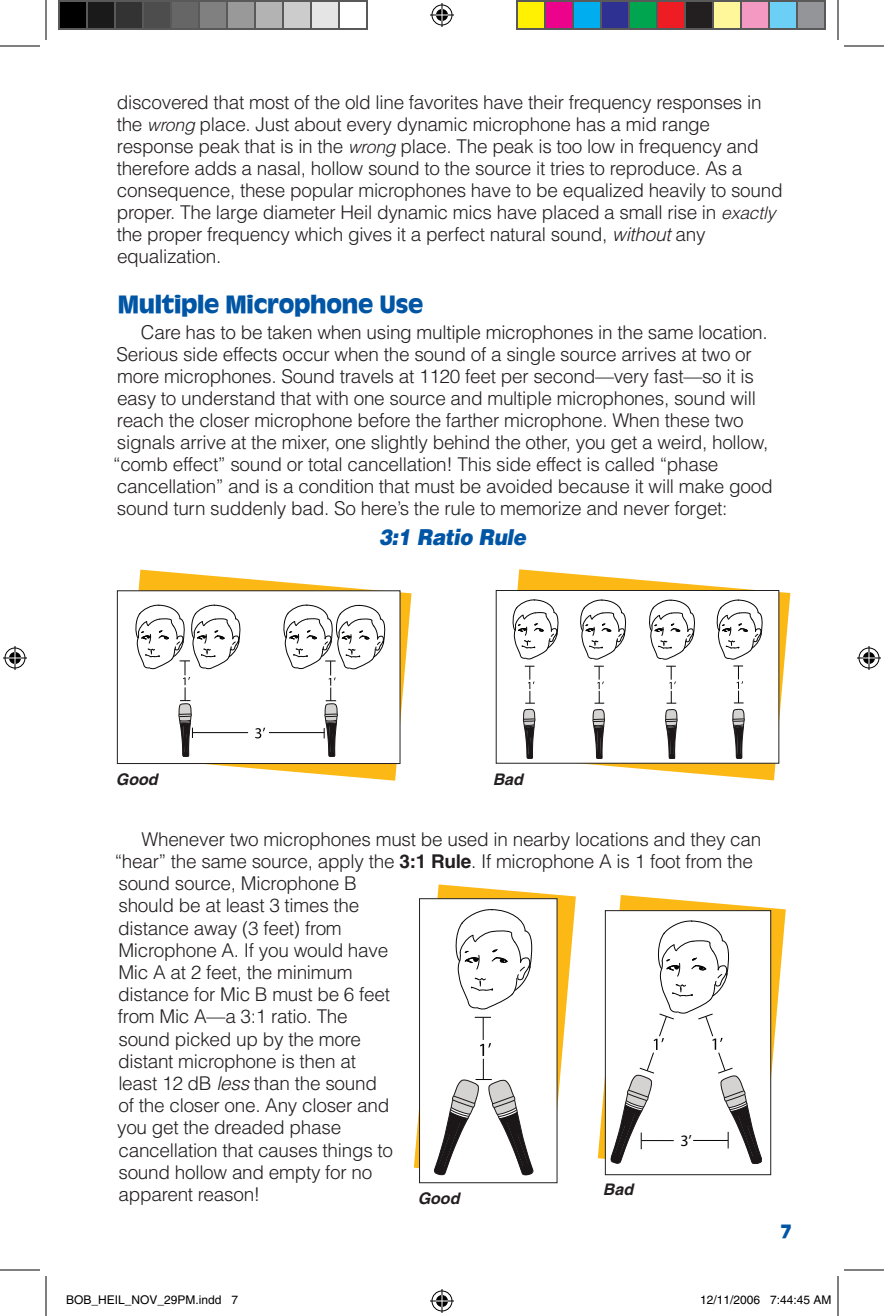
<style>
.page{position:relative;width:884px;height:1316px;background:#fff}
.page>*{position:absolute;margin:0;border:0;box-sizing:border-box;transform-origin:0 0}
.t1{font:700 26px "Antigoni Bd";letter-spacing:-.01em;color:#0155a5}
.t2{font:italic 900 22px "Helvetica";letter-spacing:-.02em;color:#0155a5;scale:.9 1}
.t3{font:700 20px "Antigoni Bd";color:#0155a5}
.t4{font:300 19px/22.2px "Helvetica";letter-spacing:-.015em;color:#231f20}
.t5{font:italic 700 16px "Helvetica";color:#231f20}
.t6{font:16px "Myriad";color:#040503}
.t7{font:12px "Helvetica";color:#000}
.s1{font-style:italic;font-size:17.6px}
.s2{font-style:italic}
.s3{font-weight:700}
</style>
<div class="page">
<svg style="left:517px;top:569px;width:273px;height:211px"></svg>
<svg style="left:138px;top:570px;width:274px;height:211px"></svg>
<div style="left:117px;top:591px;width:283px;height:173px;background:#fff"></div>
<div style="left:117px;top:590px;width:284px;height:174px;border:1px solid #231f20"></div>
<hr style="left:193px;top:732px;width:55px;height:1px;background:#040503">
<hr style="left:269px;top:732px;width:55px;height:1px;background:#040503">
<svg style="left:255px;top:728px;width:10px;height:10px"></svg>
<svg style="left:135px;top:605px;width:106px;height:152px"></svg>
<svg style="left:283px;top:605px;width:103px;height:152px"></svg>
<div style="left:496px;top:591px;width:283px;height:172px;background:#fff"></div>
<div style="left:496px;top:590px;width:283px;height:174px;border:1px solid #231f20"></div>
<svg style="left:512px;top:599px;width:47px;height:60px"></svg>
<svg style="left:580px;top:600px;width:46px;height:60px"></svg>
<svg style="left:649px;top:600px;width:46px;height:60px"></svg>
<svg style="left:716px;top:600px;width:47px;height:60px"></svg>
<svg style="left:733px;top:666px;width:11px;height:93px"></svg>
<svg style="left:665px;top:666px;width:12px;height:93px"></svg>
<svg style="left:523px;top:666px;width:12px;height:93px"></svg>
<svg style="left:593px;top:666px;width:12px;height:93px"></svg>
<svg style="left:414px;top:884px;width:162px;height:285px"></svg>
<div style="left:420px;top:899px;width:137px;height:284px;background:#fff"></div>
<div style="left:419px;top:898px;width:139px;height:285px;border:1px solid #231f20"></div>
<svg style="left:455px;top:909px;width:78px;height:101px"></svg>
<svg style="left:434px;top:1017px;width:99px;height:159px"></svg>
<svg style="left:598px;top:895px;width:188px;height:278px"></svg>
<div style="left:605px;top:911px;width:166px;height:264px;background:#fff"></div>
<div style="left:605px;top:910px;width:166px;height:265px;border:1px solid #231f20"></div>
<svg style="left:610px;top:920px;width:152px;height:244px"></svg>
<hr style="left:0;top:46px;width:30px;height:1px;background:#000">
<hr style="left:854px;top:46px;width:30px;height:1px;background:#000">
<hr style="left:0;top:1270px;width:30px;height:1px;background:#000">
<hr style="left:854px;top:1270px;width:30px;height:1px;background:#000">
<hr style="left:46px;top:0;width:1px;height:30px;background:#000">
<hr style="left:46px;top:1286px;width:1px;height:30px;background:#000">
<hr style="left:838px;top:0;width:1px;height:30px;background:#000">
<hr style="left:838px;top:1286px;width:1px;height:30px;background:#000">
<hr style="left:4px;top:46px;width:36px;height:1px;background:#000">
<hr style="left:844px;top:46px;width:36px;height:1px;background:#000">
<hr style="left:4px;top:1270px;width:36px;height:1px;background:#000">
<hr style="left:844px;top:1270px;width:36px;height:1px;background:#000">
<hr style="left:46px;top:4px;width:1px;height:36px;background:#000">
<hr style="left:46px;top:1276px;width:1px;height:36px;background:#000">
<hr style="left:838px;top:4px;width:1px;height:36px;background:#000">
<hr style="left:838px;top:1276px;width:1px;height:36px;background:#000">
<svg style="left:430px;top:3px;width:24px;height:24px"></svg>
<svg style="left:430px;top:1289px;width:24px;height:24px"></svg>
<svg style="left:3px;top:646px;width:24px;height:24px"></svg>
<svg style="left:857px;top:646px;width:24px;height:24px"></svg>
<div style="left:59px;top:1px;width:28px;height:28px;background:#000"></div>
<div style="left:58px;top:0;width:30px;height:30px;border:2px solid #595959"></div>
<div style="left:87px;top:1px;width:28px;height:28px;background:#1a1a1a"></div>
<div style="left:86px;top:0;width:30px;height:30px;border:2px solid #595959"></div>
<div style="left:115px;top:1px;width:28px;height:28px;background:#333"></div>
<div style="left:114px;top:0;width:30px;height:30px;border:2px solid #595959"></div>
<div style="left:143px;top:1px;width:28px;height:28px;background:#4d4d4d"></div>
<div style="left:142px;top:0;width:30px;height:30px;border:2px solid #595959"></div>
<div style="left:171px;top:1px;width:28px;height:28px;background:#666"></div>
<div style="left:170px;top:0;width:30px;height:30px;border:2px solid #595959"></div>
<div style="left:199px;top:1px;width:28px;height:28px;background:#808080"></div>
<div style="left:198px;top:0;width:30px;height:30px;border:2px solid #595959"></div>
<div style="left:227px;top:1px;width:28px;height:28px;background:#999"></div>
<div style="left:226px;top:0;width:30px;height:30px;border:2px solid #595959"></div>
<div style="left:255px;top:1px;width:28px;height:28px;background:#b3b3b3"></div>
<div style="left:254px;top:0;width:30px;height:30px;border:2px solid #595959"></div>
<div style="left:283px;top:1px;width:28px;height:28px;background:#ccc"></div>
<div style="left:282px;top:0;width:30px;height:30px;border:2px solid #595959"></div>
<div style="left:311px;top:1px;width:28px;height:28px;background:#e5e5e5"></div>
<div style="left:310px;top:0;width:30px;height:30px;border:2px solid #595959"></div>
<div style="left:338px;top:0;width:30px;height:30px;border:2px solid #595959"></div>
<div style="left:517px;top:1px;width:28px;height:28px;background:#fff101"></div>
<div style="left:516px;top:0;width:30px;height:30px;border:2px solid #595959"></div>
<div style="left:545px;top:1px;width:28px;height:28px;background:#ed028c"></div>
<div style="left:544px;top:0;width:30px;height:30px;border:2px solid #595959"></div>
<div style="left:573px;top:1px;width:28px;height:28px;background:#00aeef"></div>
<div style="left:572px;top:0;width:30px;height:30px;border:2px solid #595959"></div>
<div style="left:601px;top:1px;width:28px;height:28px;background:#2e3092"></div>
<div style="left:600px;top:0;width:30px;height:30px;border:2px solid #595959"></div>
<div style="left:629px;top:1px;width:28px;height:28px;background:#00a54f"></div>
<div style="left:628px;top:0;width:30px;height:30px;border:2px solid #595959"></div>
<div style="left:657px;top:1px;width:28px;height:28px;background:#ee1d23"></div>
<div style="left:656px;top:0;width:30px;height:30px;border:2px solid #595959"></div>
<div style="left:685px;top:1px;width:28px;height:28px;background:#231f20"></div>
<div style="left:684px;top:0;width:30px;height:30px;border:2px solid #595959"></div>
<div style="left:713px;top:1px;width:28px;height:28px;background:#fff79a"></div>
<div style="left:712px;top:0;width:30px;height:30px;border:2px solid #595959"></div>
<div style="left:741px;top:1px;width:28px;height:28px;background:#f499c2"></div>
<div style="left:740px;top:0;width:30px;height:30px;border:2px solid #595959"></div>
<div style="left:769px;top:1px;width:28px;height:28px;background:#6bcff6"></div>
<div style="left:768px;top:0;width:30px;height:30px;border:2px solid #595959"></div>
<div style="left:797px;top:1px;width:28px;height:28px;background:#939598"></div>
<div style="left:796px;top:0;width:30px;height:30px;border:2px solid #595959"></div>
<div style="left:741px;top:1296px;width:5px;height:8px;border:1px solid #fff;border-radius:50%"></div>
<div style="left:740px;top:1295px;width:7px;height:10px;border:1px solid #fff;border-radius:50%"></div>
<div style="left:747px;top:1295px;width:6px;height:10px;border:1px solid #fff;border-radius:50%"></div>
<svg style="left:748px;top:1295px;width:5px;height:10px"></svg>
<p class="t4" style="left:117px;top:91px;width:668px">discovered that most of the old line favorites have their frequency responses in the <span class="s1">wrong</span> place. Just about every dynamic microphone has a mid range response peak that is in the <span class="s1">wrong</span> place. The peak is too low in frequency and therefore adds a nasal, hollow sound to the source it tries to reproduce. As a consequence, these popular microphones have to be equalized heavily to sound proper. The large diameter Heil dynamic mics have placed a small rise in <span class="s1">exactly </span>the proper frequency which gives it a perfect natural sound, <span class="s2">without</span> any equalization.</p>
<h1 class="t1" style="left:118px;top:287px;width:307px">Multiple Microphone Use</h1>
<p class="t4" style="left:113px;top:321px;width:661px;text-indent:28px">Care has to be taken when using multiple microphones in the same location.<br>Serious side effects occur when the sound of a single source arrives at two or more microphones. Sound travels at 1120 feet per second—very fast—so it is easy to understand that with one source and multiple microphones, sound will reach the closer microphone before the farther microphone. When these two signals arrive at the mixer, one slightly behind the other, you get a weird, hollow, “comb effect” sound or total cancellation! This side effect is called “phase cancellation” and is a condition that must be avoided because it will make good sound turn suddenly bad. So here’s the rule to memorize and never forget:</p>
<p class="t2" style="left:379px;top:523px;width:165px">3:1 Ratio Rule</p>
<p class="t5" style="left:116px;top:770px;width:43px">Good</p>
<p class="t5" style="left:493px;top:770px;width:32px">Bad</p>
<p class="t4" style="left:115px;top:828px;width:648px;text-indent:27px">Whenever two microphones must be used in nearby locations and they can “hear” the same source, apply the <span class="s3">3:1 Rule</span>. If microphone A is 1 foot from the sound source, Microphone B<br>should be at least 3 times the<br>distance away (3 feet) from<br>Microphone A. If you would have<br>Mic A at 2 feet, the minimum<br>distance for Mic B must be 6 feet<br>from Mic A—a 3:1 ratio. The<br>sound picked up by the more<br>distant microphone is then at<br>least 12 dB <span class="s2">less</span> than the sound<br>of the closer one. Any closer and<br>you get the dreaded phase<br>cancellation that causes things to<br>sound hollow and empty for no<br>apparent reason!</p>
<p class="t6" style="left:680px;top:1133px;width:13px">3’</p>
<p class="t5" style="left:603px;top:1180px;width:32px">Bad</p>
<p class="t5" style="left:418px;top:1189px;width:43px">Good</p>
<p class="t3" style="left:780px;top:1218px;width:13px">7</p>
<p class="t7" style="left:66px;top:1293px;width:174px">BOB_HEIL_NOV_29PM.indd 7</p>
<p class="t7" style="left:700px;top:1293px;width:133px">12/11/2006 7:44:45 AM</p>
</div>
